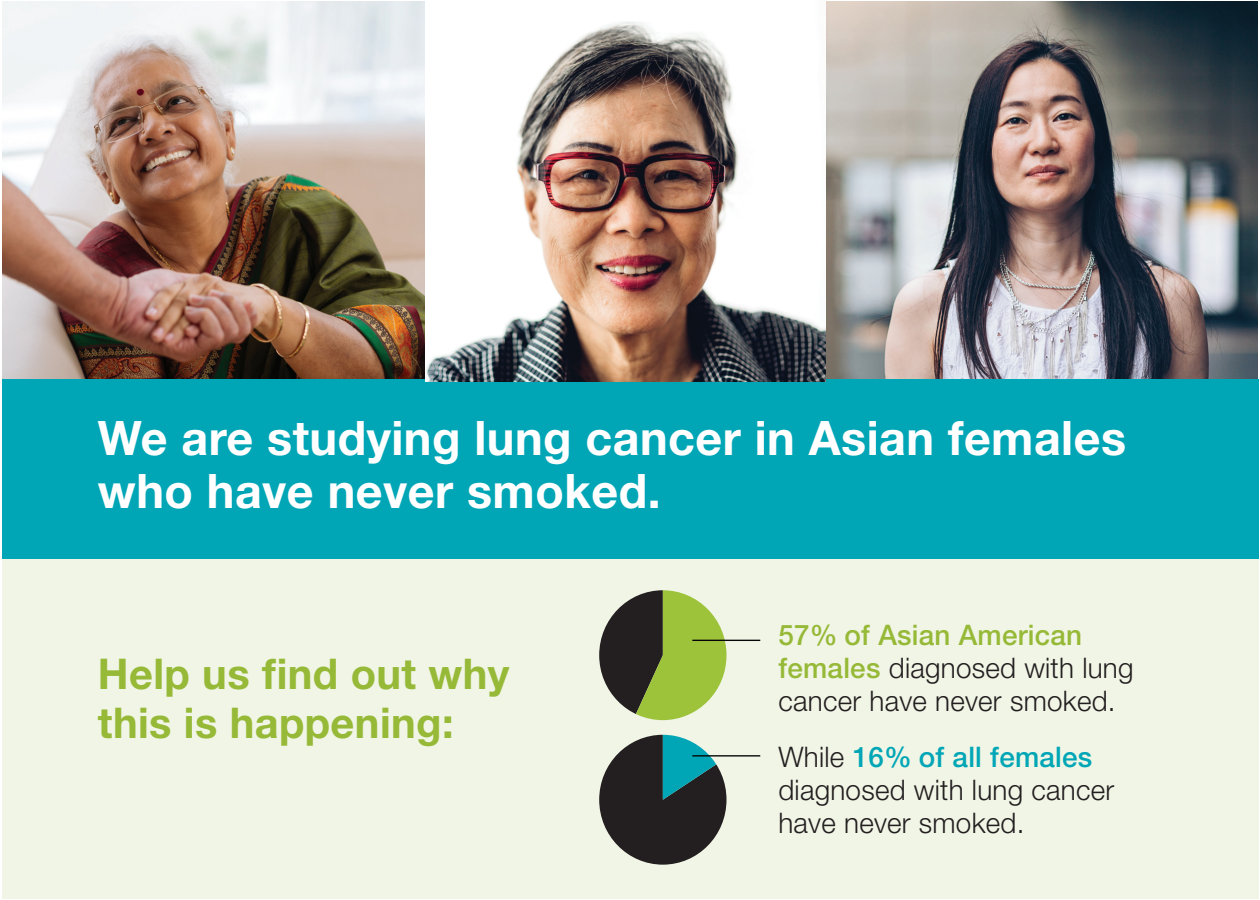
<style>
.page{position:relative;width:1260px;height:900px;background:#fff}
.page>*{position:absolute;margin:0;border:0;box-sizing:border-box;transform-origin:0 0}
.t1{font:700 47.5px/53.5px "Helvetica Neue LT Std";letter-spacing:.01em;color:#fff}
.t2{font:700 42.5px/49.5px "Helvetica Neue LT Std";letter-spacing:.01em;color:#96b937}
.t3{font:300 28.25px/32.8px "Helvetica Neue LT Std";letter-spacing:.01em;color:#231f20}
.s1{font-weight:500;color:#96b937}
.s2{font-weight:500;color:#00a6b6}
</style>
<div class="page">
<img style="left:827px;top:1px;width:431px;height:378px">
<img style="left:3px;top:1px;width:422px;height:378px">
<div style="left:2px;top:379px;width:1257px;height:182px;background:#00a6b6"></div>
<div style="left:2px;top:560px;width:1257px;height:339px;background:#f1f5e6"></div>
<svg style="left:599px;top:590px;width:128px;height:130px"></svg>
<svg style="left:599px;top:735px;width:128px;height:130px"></svg>
<hr style="left:692px;top:640px;width:68px;height:1px;background:#040504">
<hr style="left:692px;top:755px;width:68px;height:2px;background:#040504">
<img style="left:426px;top:22px;width:400px;height:359px">
<h1 class="t1" style="left:98px;top:410px;width:1030px">We are studying lung cancer in Asian females who have never smoked.</h1>
<h2 class="t2" style="left:98px;top:648px;width:413px">Help us find out why this is happening:</h2>
<p class="t3" style="left:778px;top:618px;width:357px"><span class="s1">57% of Asian American females</span> diagnosed with lung cancer have never smoked.</p>
<p class="t3" style="left:778px;top:740px;width:337px">While <span class="s2">16% of all females </span>diagnosed with lung cancer have never smoked.</p>
</div>
